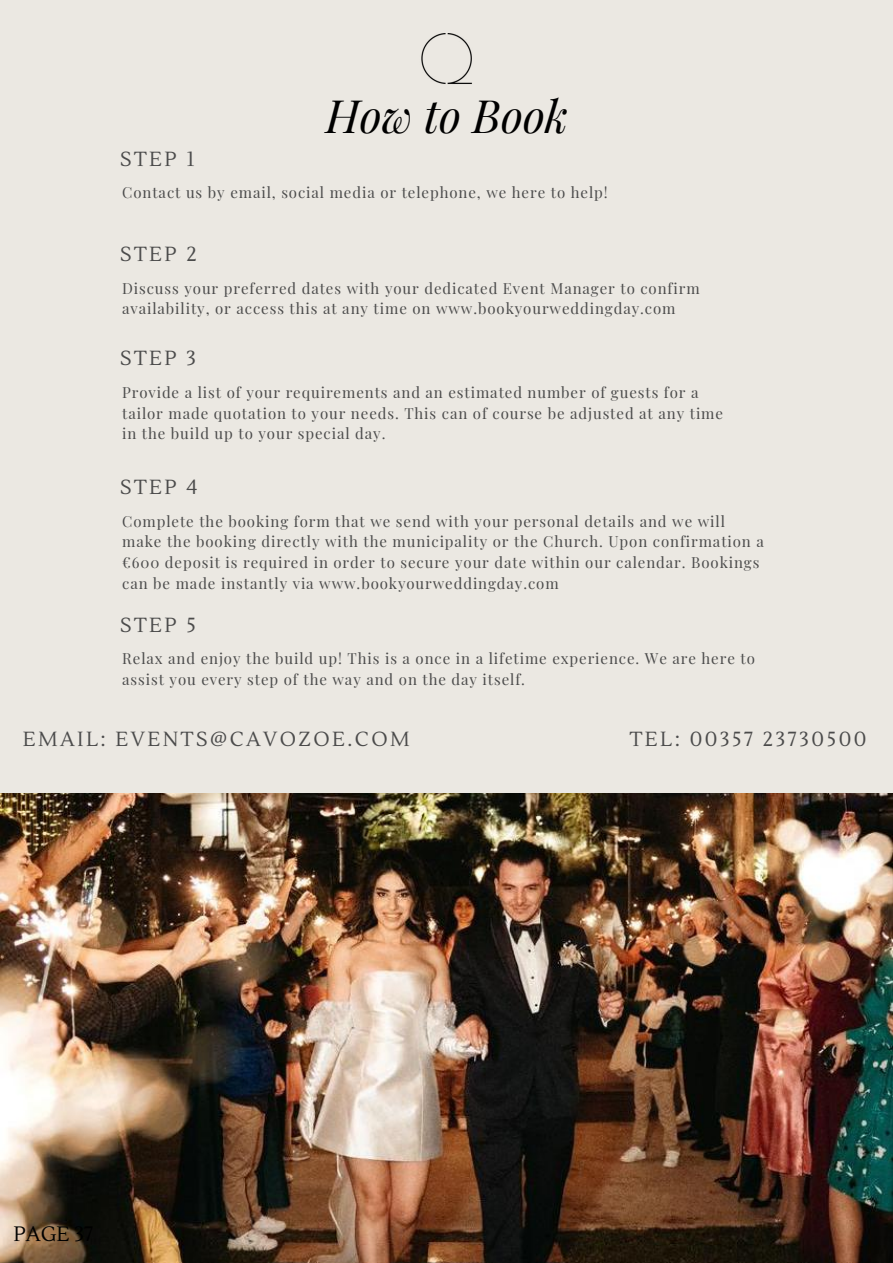
<style>
.page{position:relative;width:893px;height:1263px;background:#ebe8e2}
.page>*{position:absolute;margin:0;border:0;box-sizing:border-box;transform-origin:0 0}
.t1{font:italic 45px "Playfair Display";color:#000}
.t2{font:20.85px "Lustria";color:#000}
.t3{font:20.4px "Lustria";letter-spacing:.12em;color:#4b4b4b}
.t4{font:15px/20.9px "Playfair Display";letter-spacing:.06em;color:#4b4b4b}
</style>
<div class="page">
<img style="left:0;top:793px;width:893px;height:470px">
<img style="left:421px;top:33px;width:51px;height:51px">
<h1 class="t1" style="left:326px;top:84px;width:244px">How to Book</h1>
<h3 class="t3" style="left:120px;top:146px;width:76px">STEP 1</h3>
<p class="t4" style="left:122px;top:182px;width:487px">Contact us by email, social media or telephone, we here to help!</p>
<h3 class="t3" style="left:120px;top:242px;width:78px">STEP 2</h3>
<p class="t4" style="left:122px;top:277px;width:579px">Discuss your preferred dates with your dedicated Event Manager to confirm availability, or access this at any time on www.bookyourweddingday.com</p>
<h3 class="t3" style="left:120px;top:346px;width:77px">STEP 3</h3>
<p class="t4" style="left:122px;top:381px;width:602px">Provide a list of your requirements and an estimated number of guests for a tailor made quotation to your needs. This can of course be adjusted at any time in the build up to your special day.</p>
<h3 class="t3" style="left:120px;top:475px;width:79px">STEP 4</h3>
<p class="t4" style="left:122px;top:510px;width:643px">Complete the booking form that we send with your personal details and we will make the booking directly with the municipality or the Church. Upon confirmation a €600 deposit is required in order to secure your date within our calendar. Bookings can be made instantly via www.bookyourweddingday.com</p>
<h3 class="t3" style="left:120px;top:612px;width:77px">STEP 5</h3>
<p class="t4" style="left:122px;top:648px;width:634px">Relax and enjoy the build up! This is a once in a lifetime experience. We are here to assist you every step of the way and on the day itself.</p>
<h3 class="t3" style="left:23px;top:726px;width:388px">EMAIL: EVENTS@CAVOZOE.COM</h3>
<h2 class="t2" style="left:13px;top:1221px;width:82px">PAGE 37</h2>
<h3 class="t3" style="left:630px;top:726px;width:238px">TEL: 00357 23730500</h3>
</div>
